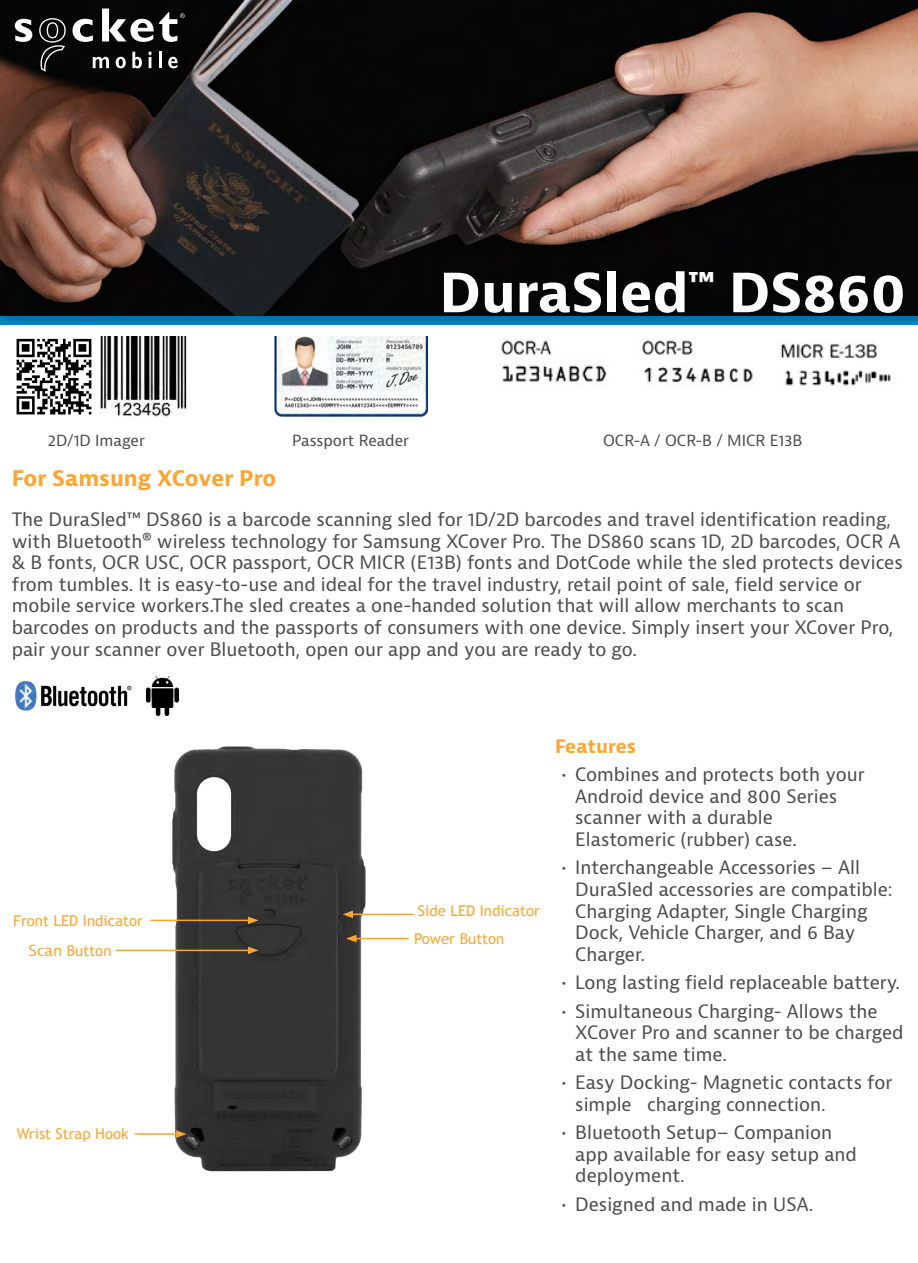
<style>
.page{position:relative;width:918px;height:1263px;background:#fff}
.page>*{position:absolute;margin:0;border:0;box-sizing:border-box;transform-origin:0 0}
.t1{font:700 52.5px "Bernina Sans";color:#fff}
.t2{font:700 21px "Bernina Sans";color:#faa634}
.t3{font:18px/21.6px "Bernina Sans";color:#4d4d4f}
.t4{font:700 18px "Bernina Sans";letter-spacing:-.005em;color:#faa634}
.t5{font:15px/29.5px "Trebuchet MS";color:#faa634}
.t6{font:15px "Bernina Sans";color:#4d4d4f}
.s1{font-family:"Bernina Sans"}
</style>
<div class="page">
<img style="left:15px;top:676px;width:164px;height:39px">
<div style="left:0;top:0;width:918px;height:327px;background:#000;opacity:.19"></div>
<img style="left:0;top:0;width:918px;height:316px">
<svg style="left:15px;top:19px;width:17px;height:23px"></svg>
<svg style="left:72px;top:19px;width:21px;height:23px"></svg>
<svg style="left:39px;top:18px;width:27px;height:54px"></svg>
<svg style="left:93px;top:57px;width:16px;height:11px"></svg>
<svg style="left:116px;top:57px;width:10px;height:11px"></svg>
<svg style="left:132px;top:52px;width:10px;height:16px"></svg>
<svg style="left:148px;top:51px;width:4px;height:17px"></svg>
<hr style="left:159px;top:52px;width:3px;height:16px;background:#fff">
<svg style="left:168px;top:57px;width:10px;height:11px"></svg>
<svg style="left:102px;top:9px;width:83px;height:33px"></svg>
<img style="left:100px;top:337px;width:87px;height:79px">
<img style="left:16px;top:338px;width:76px;height:77px">
<img style="left:274px;top:337px;width:153px;height:79px">
<img style="left:501px;top:340px;width:106px;height:47px">
<img style="left:642px;top:340px;width:111px;height:43px">
<img style="left:780px;top:343px;width:113px;height:43px">
<img style="left:125px;top:746px;width:290px;height:426px">
<hr style="left:150px;top:919px;width:100px;height:2px;background:#faa634">
<svg style="left:248px;top:916px;width:10px;height:8px"></svg>
<hr style="left:116px;top:949px;width:134px;height:2px;background:#faa634">
<svg style="left:248px;top:946px;width:10px;height:8px"></svg>
<hr style="left:354px;top:937px;width:55px;height:2px;background:#faa634">
<svg style="left:346px;top:934px;width:11px;height:8px"></svg>
<hr style="left:351px;top:913px;width:63px;height:2px;background:#faa634">
<svg style="left:343px;top:910px;width:10px;height:8px"></svg>
<hr style="left:135px;top:1133px;width:43px;height:1px;background:#faa634">
<svg style="left:176px;top:1130px;width:11px;height:7px"></svg>
<h1 class="t1" style="left:439px;top:259px;width:468px">DuraSled<sup>™</sup> DS860</h1>
<p class="t6" style="left:48px;top:431px;width:98px">2D/1D Imager</p>
<p class="t6" style="left:292px;top:431px;width:118px">Passport Reader</p>
<p class="t6" style="left:603px;top:430px;width:201px">OCR-A / OCR-B / MICR E13B</p>
<p class="t2" style="left:12px;top:465px;width:266px">For Samsung XCover Pro</p>
<p class="t3" style="left:12px;top:509px;width:893px">The DuraSled™ DS860 is a barcode scanning sled for 1D/2D barcodes and travel identification reading, with Bluetooth® wireless technology for Samsung XCover Pro. The DS860 scans 1D, 2D barcodes, OCR A &amp; B fonts, OCR USC, OCR passport, OCR MICR (E13B) fonts and DotCode while the sled protects devices from tumbles. It is easy-to-use and ideal for the travel industry, retail point of sale, field service or mobile service workers.The sled creates a one-handed solution that will allow merchants to scan barcodes on products and the passports of consumers with one device. Simply insert your XCover Pro, pair your scanner over Bluetooth, open our app and you are ready to go.</p>
<p class="t5" style="left:29px;top:906px;width:116px;text-indent:-15px">Front LED Indicator<br><span class="s1">Scan</span> Button</p>
<p class="t5" style="left:17px;top:1119px;width:113px">Wrist Strap Hook</p>
<p class="t5" style="left:418px;top:895px;width:123px">Side LED Indicator</p>
<p class="t5" style="left:414px;top:924px;width:92px">Power Button</p>
<p class="t4" style="left:555px;top:734px;width:82px">Features</p>
<p class="t3" style="left:575px;top:764px;width:291px;text-indent:-14px">• Combines and protects both your<br>Android device and 800 Series scanner with a durable<br>Elastomeric (rubber) case.</p>
<p class="t3" style="left:575px;top:857px;width:319px;text-indent:-14px">• Interchangeable Accessories – All<br>DuraSled accessories are compatible:<br>Charging Adapter, Single Charging<br>Dock, Vehicle Charger, and 6 Bay<br>Charger.</p>
<p class="t3" style="left:562px;top:972px;width:340px">• Long lasting field replaceable battery.</p>
<p class="t3" style="left:575px;top:1000px;width:330px;text-indent:-14px">• Simultaneous Charging- Allows the<br>XCover Pro and scanner to be charged at the same time.</p>
<p class="t3" style="left:575px;top:1072px;width:319px;text-indent:-14px">• Easy Docking- Magnetic contacts for simple charging connection.</p>
<p class="t3" style="left:575px;top:1121px;width:283px;text-indent:-14px">• Bluetooth Setup– Companion app available for easy setup and deployment.</p>
<p class="t3" style="left:562px;top:1193px;width:253px">• Designed and made in USA.</p>
</div>
